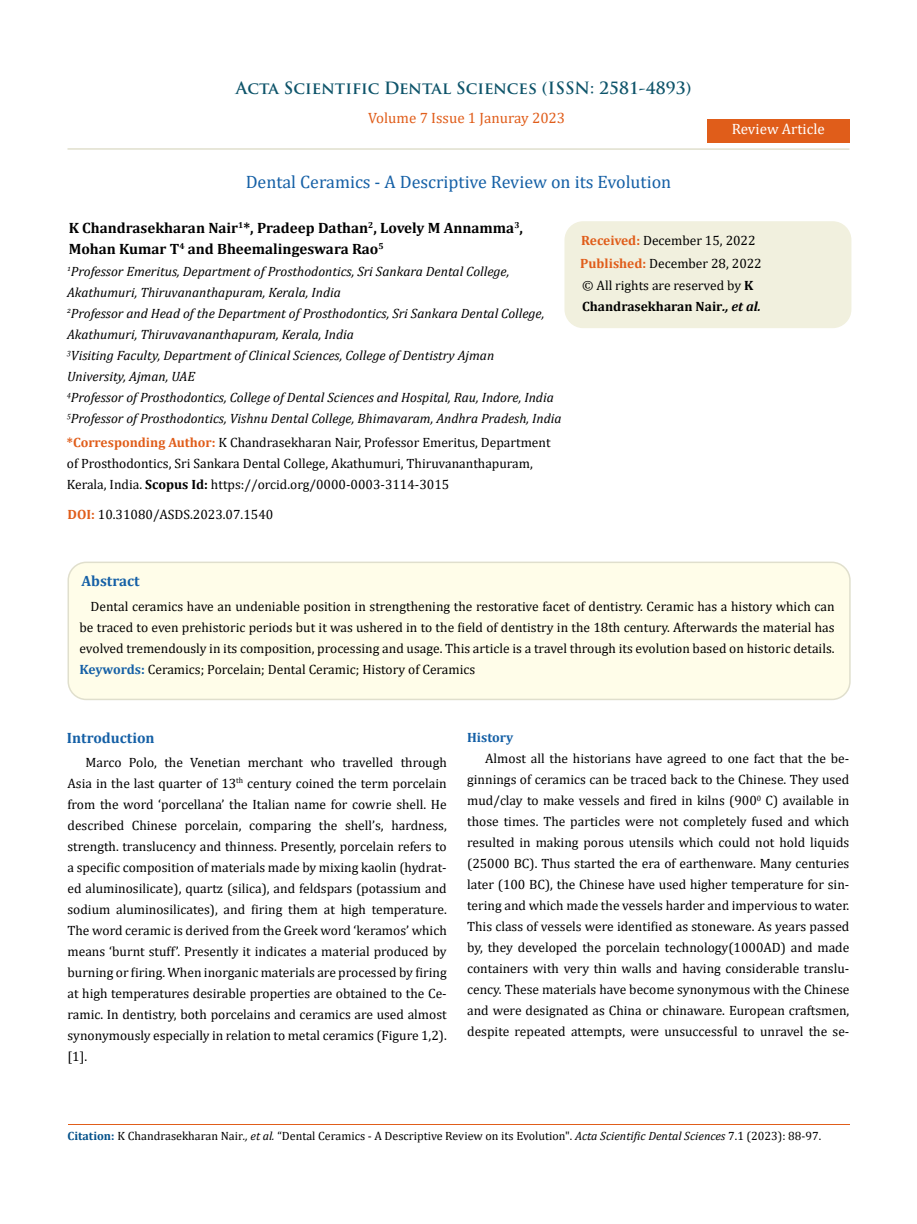
<style>
.page{position:relative;width:917px;height:1224px;background:#fff}
.page>*{position:absolute;margin:0;border:0;box-sizing:border-box;transform-origin:0 0}
.t1{font:18px "Cambria";color:#1560a6}
.t2{font:700 16.5px "Trajan Pro";color:#0e546a}
.t3{font:700 15px/21px "Cambria";color:#000}
.t4{font:15px "Cambria";color:#e05d1a}
.t5{font:700 15px "Cambria";color:#1560a6}
.t6{font:15px "Cambria";color:#fff}
.t7{font:13.5px/21px "Cambria";color:#000}
.t8{font:italic 13.5px/21px "Cambria";color:#000}
.t9{font:700 13.5px "Cambria";color:#1560a6}
.t10{font:12px "Cambria";color:#000}
.s1{font-weight:700;color:#e05d1a}
.s2{font-weight:700}
.s3{font-weight:700;font-style:italic}
.s4{font-weight:700;color:#1560a6}
.s5{font-weight:700;color:#035089}
.s6{font-style:italic}
</style>
<div class="page">
<div style="left:707px;top:119px;width:142px;height:23px;background:#e05d1a"></div>
<div style="left:565px;top:222px;width:285px;height:105px;background:#f1f0de;border-radius:18px"></div>
<div style="left:564px;top:221px;width:287px;height:107px;border:2px solid #f1f0de;border-radius:18px"></div>
<div style="left:68px;top:562px;width:781px;height:137px;background:#fffde9;border-radius:18px"></div>
<div style="left:67px;top:562px;width:783px;height:138px;border:2px solid #e0dfcd;border-radius:18px"></div>
<hr style="left:67px;top:148px;width:782px;height:2px;background:#e0dfcd">
<hr style="left:68px;top:1125px;width:781px;height:1px;background:#e05d1a">
<p class="t2" style="left:236px;top:77px;width:457px">Acta Scientific Dental Sciences (ISSN: 2581-4893)</p>
<p class="t4" style="left:368px;top:109px;width:198px">Volume 7 Issue 1 Januray 2023</p>
<h1 class="t1" style="left:246px;top:171px;width:427px">Dental Ceramics - A Descriptive Review on its Evolution</h1>
<p class="t6" style="left:731px;top:120px;width:94px">Review Article</p>
<p class="t3" style="left:69px;top:217px;width:456px">K Chandrasekharan Nair<sup>1</sup>*, Pradeep Dathan<sup>2</sup>, Lovely M Annamma<sup>3</sup>,<br>Mohan Kumar T<sup>4</sup> and Bheemalingeswara Rao<sup>5</sup></p>
<p class="t8" style="left:67px;top:260px;width:496px"><sup>1</sup>Professor Emeritus, Department of Prosthodontics, Sri Sankara Dental College, Akathumuri, Thiruvananthapuram, Kerala, India<br><sup>2</sup>Professor and Head of the Department of Prosthodontics, Sri Sankara Dental College, Akathumuri, Thiruvavananthapuram, Kerala, India<br><sup>3</sup>Visiting Faculty, Department of Clinical Sciences, College of Dentistry Ajman<br>University, Ajman, UAE<br><sup>4</sup>Professor of Prosthodontics, College of Dental Sciences and Hospital, Rau, Indore, India <sup>5</sup>Professor of Prosthodontics, Vishnu Dental College, Bhimavaram, Andhra Pradesh, India</p>
<p class="t7" style="left:67px;top:432px;width:485px"><span class="s1">*Corresponding Author:</span> K Chandrasekharan Nair, Professor Emeritus, Department of Prosthodontics, Sri Sankara Dental College, Akathumuri, Thiruvananthapuram,<br>Kerala, India. <span class="s2">Scopus Id:</span> https://orcid.org/0000-0003-3114-3015</p>
<p class="t7" style="left:67px;top:504px;width:207px"><span class="s1">DOI:</span> 10.31080/ASDS.2023.07.1540</p>
<p class="t7" style="left:580px;top:229px;width:183px;line-height:23px"><span class="s1">Received:</span> December 15, 2022<br><span class="s1">Published:</span> December 28, 2022</p>
<p class="t7" style="left:582px;top:275px;width:180px">© All rights are reserved by <span class="s2">K<br>Chandrasekharan Nair</span><span class="s3">., et al.</span></p>
<p class="t5" style="left:81px;top:570px;width:60px">Abstract</p>
<p class="t7" style="left:80px;top:596px;width:756px;text-align:justify;text-indent:11px">Dental ceramics have an undeniable position in strengthening the restorative facet of dentistry. Ceramic has a history which can be traced to even prehistoric periods but it was ushered in to the field of dentistry in the 18th century. Afterwards the material has evolved tremendously in its composition, processing and usage. This article is a travel through its evolution based on historic details.<br><span class="s4">Keywords:</span> Ceramics; Porcelain; Dental Ceramic; History of Ceramics</p>
<p class="t5" style="left:67px;top:728px;width:89px">Introduction</p>
<p class="t7" style="left:67px;top:752px;width:381px;text-align:justify;text-indent:18px">Marco Polo, the Venetian merchant who travelled through Asia in the last quarter of 13<sup>th</sup> century coined the term porcelain from the word ‘porcellana’ the Italian name for cowrie shell. He described Chinese porcelain, comparing the shell’s, hardness, strength. translucency and thinness. Presently, porcelain refers to a specific composition of materials made by mixing kaolin (hydrat&shy;ed aluminosilicate), quartz (silica), and feldspars (potassium and sodium aluminosilicates), and firing them at high temperature.<br>The word ceramic is derived from the Greek word ‘keramos’ which means ‘burnt stuff’. Presently it indicates a material produced by burning or firing. When inorganic materials are processed by firing at high temperatures desirable properties are obtained to the Ce&shy;ramic. In dentistry, both porcelains and ceramics are used almost synonymously especially in relation to metal ceramics (Figure 1,2). [1].</p>
<p class="t9" style="left:467px;top:728px;width:48px">History</p>
<p class="t7" style="left:467px;top:748px;width:384px;text-align:justify;text-indent:18px">Almost all the historians have agreed to one fact that the be&shy;ginnings of ceramics can be traced back to the Chinese. They used mud/clay to make vessels and fired in kilns (900<sup>0</sup> C) available in those times. The particles were not completely fused and which resulted in making porous utensils which could not hold liquids (25000 BC). Thus started the era of earthenware. Many centuries later (100 BC), the Chinese have used higher temperature for sin&shy;tering and which made the vessels harder and impervious to water.<br>This class of vessels were identified as stoneware. As years passed by, they developed the porcelain technology(1000AD) and made containers with very thin walls and having considerable translu&shy;cency. These materials have become synonymous with the Chinese and were designated as China or chinaware. European craftsmen, despite repeated attempts, were unsuccessful to unravel the se-</p>
<p class="t10" style="left:68px;top:1129px;width:755px"><span class="s5">Citation:</span> K Chandrasekharan Nair<span class="s6">., et al.</span> “Dental Ceramics - A Descriptive Review on its Evolution". <span class="s6">Acta Scientific Dental Sciences</span> 7.1 (2023): 88-97.</p>
</div>
